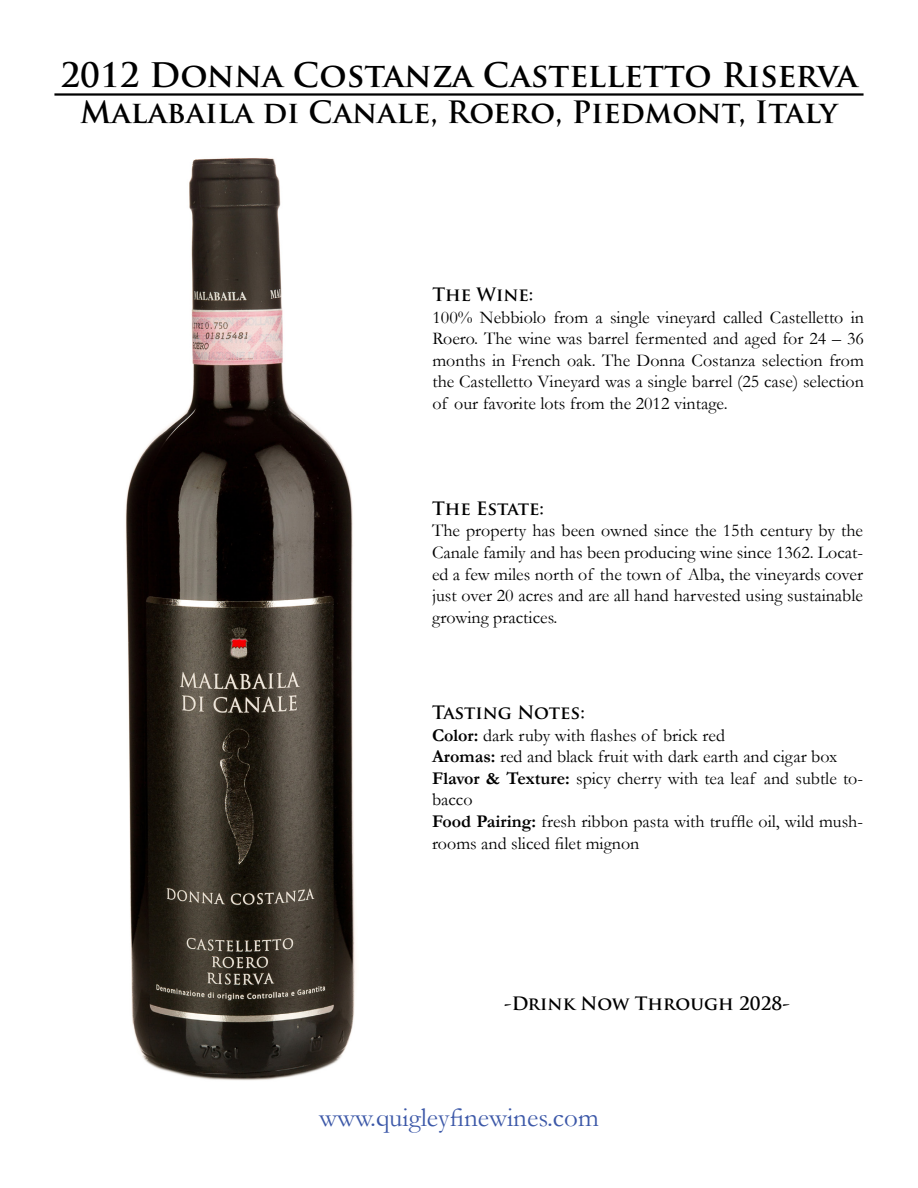
<style>
.page{position:relative;width:918px;height:1188px;background:#fff}
.page>*{position:absolute;margin:0;border:0;box-sizing:border-box;transform-origin:0 0}
.t1{font:700 33px "Trajan Pro";color:#000}
.t2{font:700 30px "Trajan Pro";color:#000}
.t3{font:27px "Garamond";color:#3c58a8}
.t4{font:18px/21.6px "Garamond";color:#000;text-align:justify}
.t5{font:700 18px "Trajan Pro";color:#000}
.s1{font-weight:700}
</style>
<div class="page">
<hr style="left:54px;top:93px;width:810px;height:3px;background:#000">
<img style="left:125px;top:158px;width:230px;height:923px">
<h1 class="t1" style="left:60px;top:54px;width:799px">2012 Donna Costanza Castelletto Riserva</h1>
<h2 class="t2" style="left:80px;top:94px;width:759px">Malabaila di Canale, Roero, Piedmont, Italy</h2>
<p class="t5" style="left:432px;top:283px;width:103px">The Wine:</p>
<p class="t4" style="left:432px;top:306px;width:433px">100% Nebbiolo from a single vineyard called Castelletto in Roero. The wine was barrel fermented and aged for 24 – 36 months in French oak. The Donna Costanza selection from the Castelletto Vineyard was a single barrel (25 case) selection of our favorite lots from the 2012 vintage.</p>
<p class="t5" style="left:432px;top:497px;width:114px">The Estate:</p>
<p class="t4" style="left:432px;top:519px;width:433px">The property has been owned since the 15th century by the Canale family and has been producing wine since 1362. Locat&shy;ed a few miles north of the town of Alba, the vineyards cover just over 20 acres and are all hand harvested using sustainable growing practices.</p>
<p class="t5" style="left:432px;top:701px;width:154px">Tasting Notes:</p>
<p class="t4" style="left:432px;top:724px;width:433px;text-align:left"><span class="s1">Color:</span> dark ruby with flashes of brick red<br><span class="s1">Aromas:</span> red and black fruit with dark earth and cigar box <span class="s1">Flavor &amp; Texture:</span> spicy cherry with tea leaf and subtle to&shy;bacco<br><span class="s1">Food Pairing:</span> fresh ribbon pasta with truffle oil, wild mush&shy;rooms and sliced filet mignon</p>
<p class="t5" style="left:504px;top:992px;width:287px">-Drink Now Through 2028-</p>
<h3 class="t3" style="left:319px;top:1099px;width:281px">www.quigleyfinewines.com</h3>
</div>
